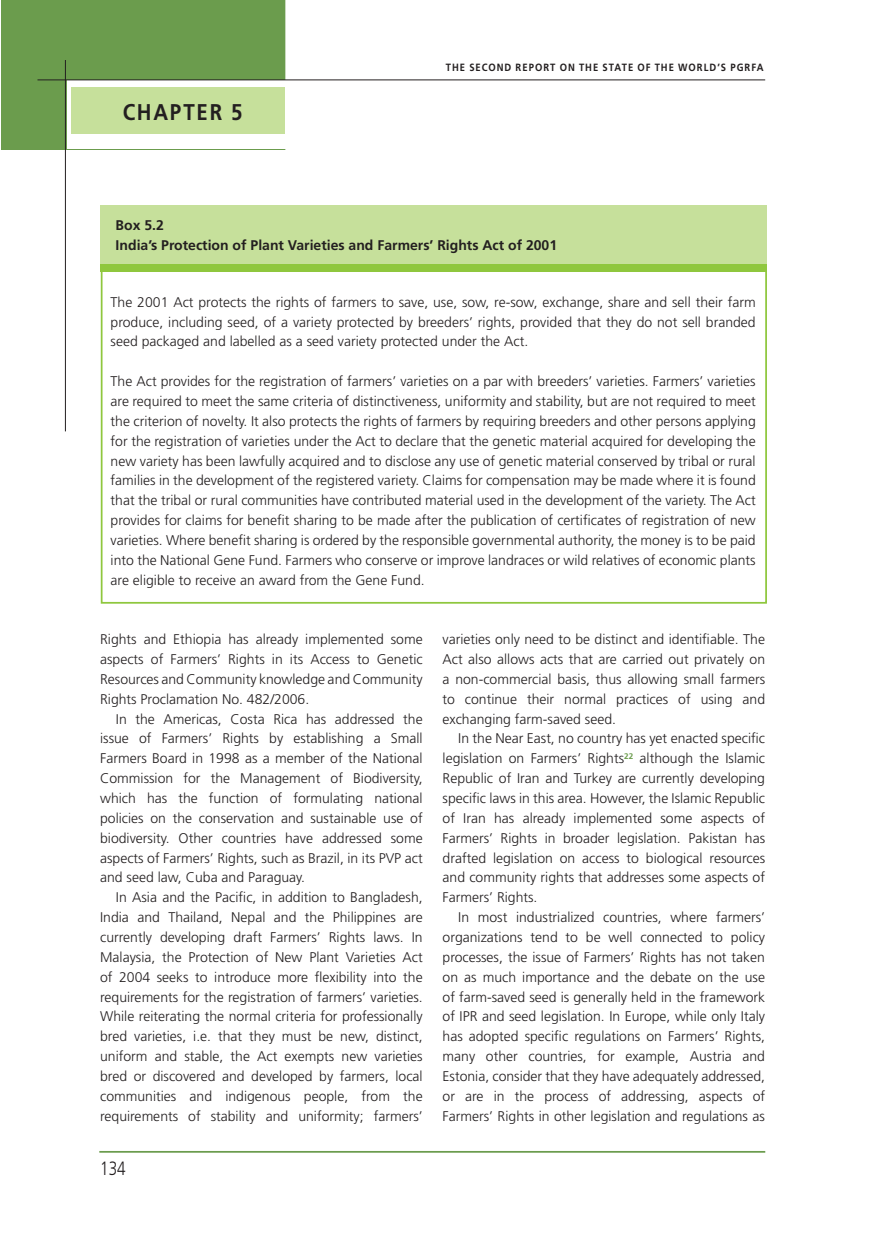
<style>
.page{position:relative;width:870px;height:1241px;background:#fff}
.page>*{position:absolute;margin:0;border:0;box-sizing:border-box;transform-origin:0 0}
.t1{font:700 22.75px "Frutiger LT Std";letter-spacing:.085em;color:#231f20;scale:.9 1}
.t2{font:300 19.25px "Frutiger LT Std";color:#231f20;scale:.8 1}
.t3{font:300 14px/19.8px "Frutiger LT Std";color:#231f20;text-align:justify}
.t4{font:700 14px/19.2px "Frutiger LT Std";color:#231f20}
.t5{font:700 10.5px "Frutiger LT Std";letter-spacing:.105em;color:#231f20;scale:.9 1}
</style>
<div class="page">
<svg style="left:1px;top:0;width:286px;height:160px"></svg>
<div style="left:67px;top:81px;width:221px;height:68px;background:#fff"></div>
<div style="left:72px;top:87px;width:213px;height:47px;background:#c6e09b"></div>
<hr style="left:37px;top:79px;width:728px;height:1px;background:#231f20">
<hr style="left:65px;top:60px;width:1px;height:371px;background:#231f20">
<hr style="left:99px;top:1150px;width:666px;height:2px;background:#6b9c4d">
<div style="left:101px;top:270px;width:666px;height:333px;border:2px solid #8fc73e"></div>
<div style="left:101px;top:206px;width:666px;height:60px;background:#c6e09b"></div>
<div style="left:101px;top:264px;width:666px;height:8px;background:#8fc73e"></div>
<h1 class="t1" style="left:123px;top:102px;width:135px">CHAPTER 5</h1>
<p class="t5" style="left:446px;top:63px;width:355px">THE SECOND REPORT ON THE STATE OF THE WORLD’S PGRFA</p>
<p class="t4" style="left:116px;top:216px;width:443px">Box 5.2<br>India’s Protection of Plant Varieties and Farmers’ Rights Act of 2001</p>
<p class="t3" style="left:111px;top:292px;width:646px">The 2001 Act protects the rights of farmers to save, use, sow, re-sow, exchange, share and sell their farm produce, including seed, of a variety protected by breeders’ rights, provided that they do not sell branded seed packaged and labelled as a seed variety protected under the Act.</p>
<p class="t3" style="left:111px;top:372px;width:646px">The Act provides for the registration of farmers’ varieties on a par with breeders’ varieties. Farmers’ varieties are required to meet the same criteria of distinctiveness, uniformity and stability, but are not required to meet the criterion of novelty. It also protects the rights of farmers by requiring breeders and other persons applying for the registration of varieties under the Act to declare that the genetic material acquired for developing the new variety has been lawfully acquired and to disclose any use of genetic material conserved by tribal or rural families in the development of the registered variety. Claims for compensation may be made where it is found that the tribal or rural communities have contributed material used in the development of the variety. The Act provides for claims for benefit sharing to be made after the publication of certificates of registration of new varieties. Where benefit sharing is ordered by the responsible governmental authority, the money is to be paid into the National Gene Fund. Farmers who conserve or improve landraces or wild relatives of economic plants are eligible to receive an award from the Gene Fund.</p>
<p class="t3" style="left:100px;top:630px;width:324px">Rights and Ethiopia has already implemented some aspects of Farmers’ Rights in its Access to Genetic Resources and Community knowledge and Community Rights Proclamation No. 482/2006.</p>
<p class="t3" style="left:100px;top:709px;width:324px;text-indent:16px">In the Americas, Costa Rica has addressed the issue of Farmers’ Rights by establishing a Small Farmers Board in 1998 as a member of the National Commission for the Management of Biodiversity, which has the function of formulating national policies on the conservation and sustainable use of biodiversity. Other countries have addressed some aspects of Farmers’ Rights, such as Brazil, in its PVP act and seed law, Cuba and Paraguay.</p>
<p class="t3" style="left:100px;top:888px;width:324px;text-indent:16px">In Asia and the Pacific, in addition to Bangladesh, India and Thailand, Nepal and the Philippines are currently developing draft Farmers’ Rights laws. In Malaysia, the Protection of New Plant Varieties Act of 2004 seeks to introduce more flexibility into the requirements for the registration of farmers’ varieties.<br>While reiterating the normal criteria for professionally bred varieties, i.e. that they must be new, distinct, uniform and stable, the Act exempts new varieties bred or discovered and developed by farmers, local communities and indigenous people, from the requirements of stability and uniformity; farmers’</p>
<h2 class="t2" style="left:100px;top:1160px;width:34px">134</h2>
<p class="t3" style="left:442px;top:630px;width:324px">varieties only need to be distinct and identifiable. The Act also allows acts that are carried out privately on a non-commercial basis, thus allowing small farmers to continue their normal practices of using and exchanging farm-saved seed.</p>
<p class="t3" style="left:442px;top:729px;width:324px;text-indent:16px">In the Near East, no country has yet enacted specific legislation on Farmers’ Rights<sup>22</sup> although the Islamic Republic of Iran and Turkey are currently developing specific laws in this area. However, the Islamic Republic of Iran has already implemented some aspects of Farmers’ Rights in broader legislation. Pakistan has drafted legislation on access to biological resources and community rights that addresses some aspects of Farmers’ Rights.</p>
<p class="t3" style="left:442px;top:908px;width:324px;text-indent:16px">In most industrialized countries, where farmers’ organizations tend to be well connected to policy processes, the issue of Farmers’ Rights has not taken on as much importance and the debate on the use of farm-saved seed is generally held in the framework of IPR and seed legislation. In Europe, while only Italy has adopted specific regulations on Farmers’ Rights, many other countries, for example, Austria and Estonia, consider that they have adequately addressed, or are in the process of addressing, aspects of Farmers’ Rights in other legislation and regulations as</p>
</div>
